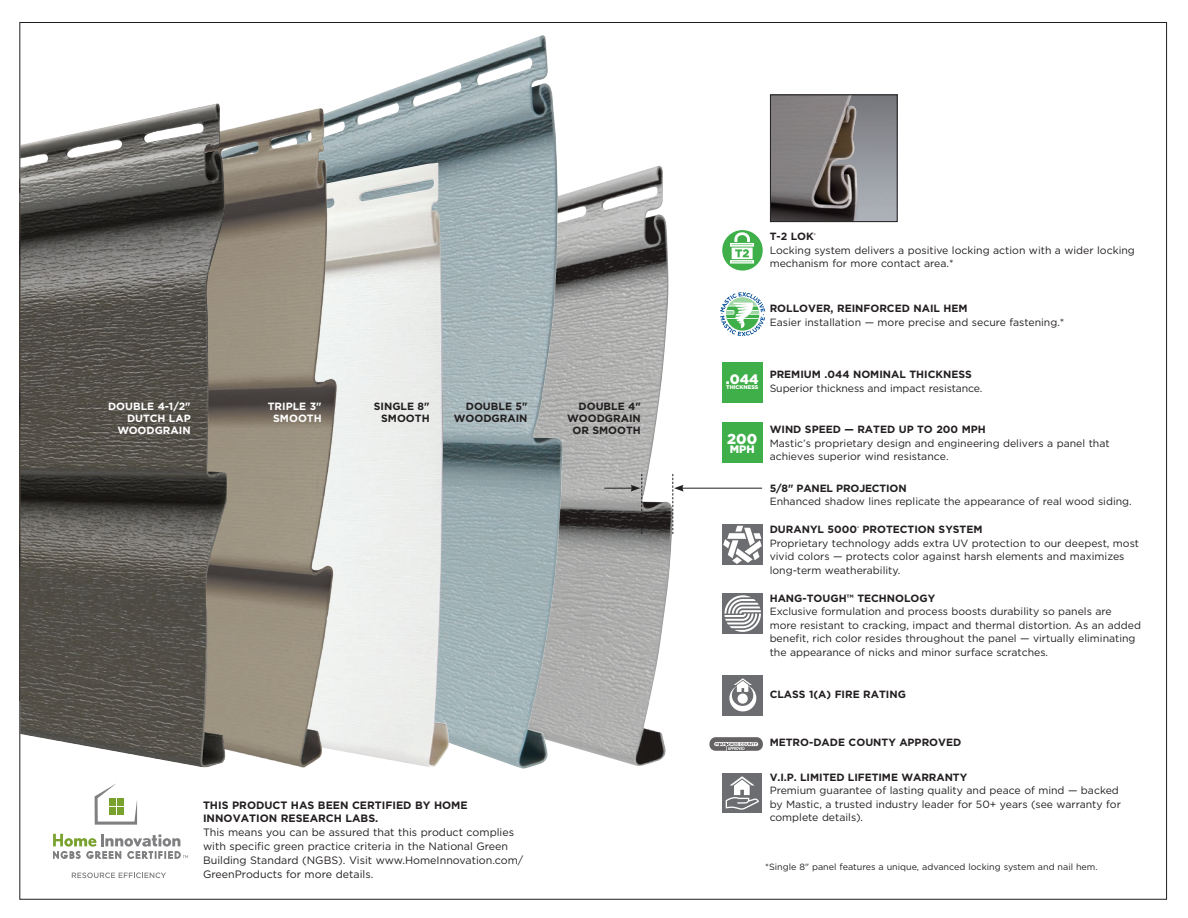
<style>
.page{position:relative;width:1188px;height:918px;background:#fff}
.page>*{position:absolute;margin:0;border:0;box-sizing:border-box;transform-origin:0 0}
.t1{font:900 14.4px "Gotham";color:#fff}
.t2{font:900 13.65px "Gotham";color:#fff}
.t3{font:900 10.8px "Gotham";color:#fff}
.body_copy{font:10.65px/13.8px "Gotham";color:#231f20}
.body_copy-2{font:10.5px/13.5px "Gotham";color:#231f20}
.body_copy___small{font:700 10.5px "Gotham";color:#231f20}
.body_copy___small-2{font:10.5px/13.5px "Gotham";color:#231f20}
.body_copy-3{font:700 10.5px "Gotham";color:#231f20}
.body_copy_AC_bold{font:700 10.5px "Gotham";color:#231f20}
.body_copy_AC_bold-2{font:700 10.5px "Gotham";color:#fff}
.body_copy-4{font:9px "Gotham";color:#231f20}
.t4{font:900 5.4px "Gotham";color:#fff}
.s1{font-weight:700}
</style>
<div class="page">
<img style="left:563px;top:166px;width:109px;height:600px">
<img style="left:362px;top:35px;width:201px;height:734px">
<img style="left:362px;top:163px;width:87px;height:605px">
<img style="left:227px;top:100px;width:135px;height:668px">
<img style="left:21px;top:103px;width:206px;height:665px">
<img style="left:770px;top:94px;width:128px;height:126px">
<img style="left:772px;top:97px;width:86px;height:123px">
<div style="left:770px;top:95px;width:128px;height:127px;border:1px solid #231f20"></div>
<hr style="left:681px;top:488px;width:81px;height:1px;background:#231f20">
<div style="left:722px;top:230px;width:41px;height:41px;background:#3eaf49;border-radius:50%"></div>
<svg style="left:730px;top:243px;width:24px;height:4px"></svg>
<svg style="left:730px;top:260px;width:24px;height:4px"></svg>
<svg style="left:732px;top:232px;width:21px;height:31px"></svg>
<svg style="left:720px;top:292px;width:45px;height:44px"></svg>
<div style="left:722px;top:422px;width:41px;height:41px;background:#3eaf49"></div>
<div style="left:722px;top:675px;width:41px;height:41px;background:#6c6d70"></div>
<svg style="left:729px;top:678px;width:27px;height:33px"></svg>
<div style="left:722px;top:362px;width:41px;height:40px;background:#3eaf49"></div>
<div style="left:722px;top:525px;width:41px;height:40px;background:#6c6d70"></div>
<svg style="left:723px;top:526px;width:39px;height:38px"></svg>
<div style="left:722px;top:593px;width:41px;height:41px;background:#6c6d70"></div>
<svg style="left:724px;top:595px;width:37px;height:37px"></svg>
<div style="left:722px;top:773px;width:40px;height:40px;background:#6c6d70"></div>
<svg style="left:726px;top:776px;width:33px;height:34px"></svg>
<svg style="left:604px;top:474px;width:38px;height:60px;background:#797877"></svg>
<svg style="left:672px;top:474px;width:12px;height:60px"></svg>
<svg style="left:709px;top:737px;width:54px;height:14px"></svg>
<svg style="left:95px;top:784px;width:42px;height:41px"></svg>
<div style="left:109px;top:799px;width:7px;height:7px;background:#78a22d"></div>
<div style="left:117px;top:799px;width:7px;height:7px;background:#78a22d"></div>
<div style="left:109px;top:807px;width:7px;height:7px;background:#78a22d"></div>
<div style="left:117px;top:807px;width:7px;height:7px;background:#78a22d"></div>
<svg style="left:53px;top:834px;width:135px;height:25px"></svg>
<svg style="left:72px;top:873px;width:94px;height:5px"></svg>
<p class="body_copy_AC_bold-2" style="left:108px;top:400px;width:84px">DOUBLE 4-1/2"</p>
<p class="body_copy_AC_bold-2" style="left:127px;top:412px;width:65px">DUTCH LAP</p>
<p class="body_copy_AC_bold-2" style="left:117px;top:424px;width:75px">WOODGRAIN</p>
<p class="body_copy_AC_bold-2" style="left:268px;top:400px;width:55px">TRIPLE 3"</p>
<p class="body_copy_AC_bold-2" style="left:273px;top:412px;width:50px">SMOOTH</p>
<p class="body_copy_AC_bold" style="left:374px;top:400px;width:57px">SINGLE 8"</p>
<p class="body_copy_AC_bold" style="left:381px;top:412px;width:50px">SMOOTH</p>
<p class="body_copy_AC_bold" style="left:466px;top:400px;width:63px">DOUBLE 5"</p>
<p class="body_copy_AC_bold" style="left:454px;top:412px;width:75px">WOODGRAIN</p>
<p class="body_copy_AC_bold" style="left:579px;top:400px;width:64px">DOUBLE 4"</p>
<p class="body_copy_AC_bold" style="left:567px;top:412px;width:75px">WOODGRAIN</p>
<p class="body_copy_AC_bold" style="left:572px;top:424px;width:70px">OR SMOOTH</p>
<p class="body_copy" style="left:203px;top:798px;width:322px"><span class="s1">THIS PRODUCT HAS BEEN CERTIFIED BY HOME INNOVATION RESEARCH LABS.<br></span>This means you can be assured that this product complies with specific green practice criteria in the National Green Building Standard (NGBS). Visit www.HomeInnovation.com/ GreenProducts for more details.</p>
<p class="body_copy___small" style="left:770px;top:229px;width:48px">T-2 LOK<sup>®</sup></p>
<p class="body_copy-2" style="left:770px;top:243px;width:367px">Locking system delivers a positive locking action with a wider locking mechanism for more contact area.*</p>
<p class="body_copy___small" style="left:770px;top:302px;width:199px">ROLLOVER, REINFORCED NAIL HEM</p>
<p class="body_copy-2" style="left:770px;top:315px;width:296px">Easier installation — more precise and secure fastening.*</p>
<p class="t2" style="left:726px;top:370px;width:34px">.044</p>
<p class="t4" style="left:726px;top:384px;width:34px">THICKNESS</p>
<p class="body_copy-3" style="left:770px;top:367px;width:204px">PREMIUM .044 NOMINAL THICKNESS</p>
<p class="body_copy-2" style="left:770px;top:381px;width:214px">Superior thickness and impact resistance.</p>
<p class="t1" style="left:727px;top:429px;width:32px">200</p>
<p class="t3" style="left:730px;top:442px;width:26px">MPH</p>
<p class="body_copy___small" style="left:770px;top:423px;width:218px">WIND SPEED — RATED UP TO 200 MPH</p>
<p class="body_copy-2" style="left:770px;top:436px;width:342px">Mastic’s proprietary design and engineering delivers a panel that achieves superior wind resistance.</p>
<p class="body_copy___small" style="left:770px;top:481px;width:138px">5/8" PANEL PROJECTION</p>
<p class="body_copy-2" style="left:770px;top:494px;width:364px">Enhanced shadow lines replicate the appearance of real wood siding.</p>
<p class="body_copy-3" style="left:770px;top:522px;width:214px">DURANYL 5000<sup>®</sup> PROTECTION SYSTEM</p>
<p class="body_copy-2" style="left:770px;top:536px;width:371px">Proprietary technology adds extra UV protection to our deepest, most vivid colors — protects color against harsh elements and maximizes long-term weatherability.</p>
<p class="body_copy-3" style="left:770px;top:591px;width:167px">HANG-TOUGH™ TECHNOLOGY</p>
<p class="body_copy-2" style="left:770px;top:604px;width:373px">Exclusive formulation and process boosts durability so panels are more resistant to cracking, impact and thermal distortion. As an added benefit, rich color resides throughout the panel — virtually eliminating the appearance of nicks and minor surface scratches.</p>
<p class="body_copy___small" style="left:770px;top:687px;width:138px">CLASS 1(A) FIRE RATING</p>
<p class="body_copy___small" style="left:770px;top:736px;width:193px">METRO-DADE COUNTY APPROVED</p>
<p class="body_copy___small" style="left:770px;top:770px;width:199px">V.I.P. LIMITED LIFETIME WARRANTY</p>
<p class="body_copy___small-2" style="left:770px;top:784px;width:353px">Premium guarantee of lasting quality and peace of mind — backed by Mastic, a trusted industry leader for 50+ years (see warranty for complete details).</p>
<p class="body_copy-4" style="left:765px;top:861px;width:334px">*Single 8" panel features a unique, advanced locking system and nail hem.</p>
</div>
